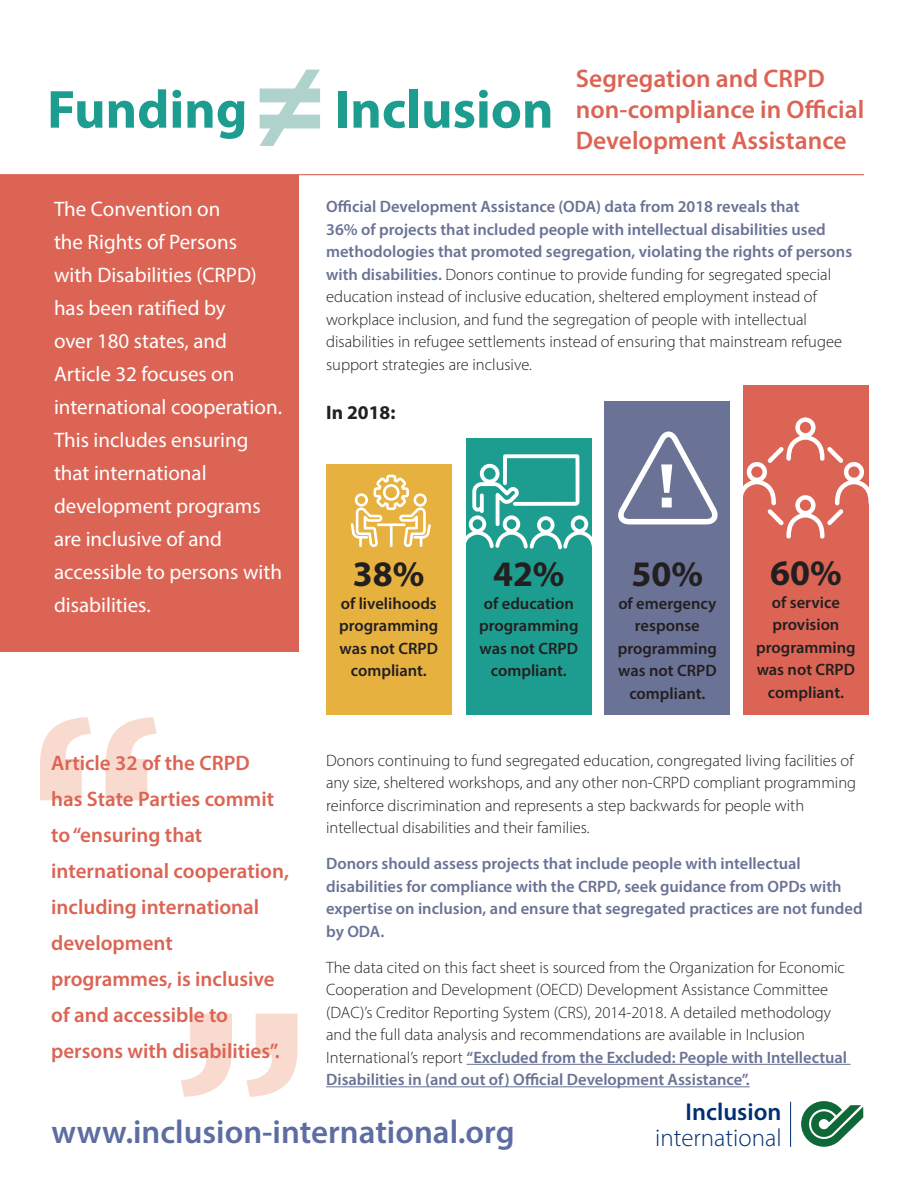
<style>
.page{position:relative;width:918px;height:1188px;background:#fff}
.page>*{position:absolute;margin:0;border:0;box-sizing:border-box;transform-origin:0 0}
.body{font:700 258px "Gotham";color:#f8dacf}
.body-2{font:700 100.5px "Gotham";color:#afd2cd;scale:1.27 1}
.body-3{font:700 82.5px "Gotham";color:#afd2cd;scale:1.28 1}
.body-4{font:700 61.5px "Gotham";color:#fff}
.t1{font:700 54px "Myriad Pro";color:#1d9d8f}
.body-5{font:700 36px "Myriad Pro";color:#231f20}
.t2{font:600 33px "Myriad Pro";color:#5d6da2}
.sub_sub{font:600 25.5px/30.6px "Myriad Pro";color:#dc6454}
.t3{font:300 24.9px "Myriad Pro";color:#002f73}
.t4{font:600 24.45px "Myriad Pro";color:#002f73}
.body-6{font:21px/33px "Myriad Pro";color:#fff}
.body-7{font:600 21px/36px "Myriad Pro";color:#dc6454}
.body-8{font:700 19.5px "Myriad Pro";color:#231f20}
.body-9{font:300 16.5px/22.5px "Myriad Pro";color:#231f20}
.body-10{font:600 16.5px/22.5px "Myriad Pro";color:#6a7295}
.body-11{font:600 16.5px/22.5px "Myriad Pro";color:#231f20;text-align:center}
.s1{font-weight:600;color:#6a7295}
</style>
<div class="page">
<hr style="left:467px;top:1064px;width:384px;height:1px;background:#6a7295">
<hr style="left:326px;top:1086px;width:424px;height:1px;background:#6a7295">
<div style="left:0;top:175px;width:298px;height:477px;background:#dc6454"></div>
<div style="left:326px;top:464px;width:125px;height:251px;background:#e6b13f"></div>
<div style="left:466px;top:438px;width:125px;height:277px;background:#1d9d8f"></div>
<div style="left:605px;top:402px;width:125px;height:313px;background:#6a7295"></div>
<div style="left:743px;top:385px;width:126px;height:330px;background:#dc6454"></div>
<svg style="left:618px;top:432px;width:100px;height:93px"></svg>
<svg style="left:351px;top:475px;width:80px;height:72px"></svg>
<svg style="left:466px;top:454px;width:126px;height:95px"></svg>
<svg style="left:743px;top:417px;width:126px;height:122px"></svg>
<svg style="left:801px;top:1101px;width:62px;height:46px"></svg>
<hr style="left:790px;top:1102px;width:1px;height:45px;background:#002f73">
<hr style="left:0;top:174px;width:864px;height:1px;background:#dc6454">
<p class="body-3" style="left:263px;top:58px;width:45px">/</p>
<p class="body-2" style="left:249px;top:50px;width:66px">=</p>
<p class="t1" style="left:47px;top:74px;width:202px">Funding</p>
<p class="t1" style="left:335px;top:74px;width:220px">Inclusion</p>
<p class="sub_sub" style="left:576px;top:63px;width:290px">Segregation and CRPD non-compliance in Official</p>
<p class="sub_sub" style="left:576px;top:124px;width:273px">Development Assistance</p>
<p class="body-6" style="left:54px;top:192px;width:230px">The Convention on<br>the Rights of Persons<br>with Disabilities (CRPD) has been ratified by<br>over 180 states, and<br>Article 32 focuses on international cooperation.<br>This includes ensuring that international development programs are inclusive of and accessible to persons with disabilities.</p>
<p class="body" style="left:25px;top:659px;width:141px">“</p>
<p class="body-7" style="left:51px;top:744px;width:239px">Article 32 of the CRPD<br>has State Parties commit to “ensuring that international cooperation, including international development programmes, is inclusive of and accessible to persons with disabilities”.</p>
<p class="body" style="left:312px;top:1155px;width:141px;rotate:-180deg">“</p>
<p class="body-9" style="left:326px;top:195px;width:528px"><span class="s1">Official Development Assistance (ODA) data from 2018 reveals that<br>36% of projects that included people with intellectual disabilities used methodologies that promoted segregation, violating the rights of persons with disabilities.</span> Donors continue to provide funding for segregated special education instead of inclusive education, sheltered employment instead of workplace inclusion, and fund the segregation of people with intellectual disabilities in refugee settlements instead of ensuring that mainstream refugee support strategies are inclusive.</p>
<p class="body-8" style="left:326px;top:400px;width:71px">In 2018:</p>
<p class="body-5" style="left:353px;top:551px;width:73px">38%</p>
<p class="body-11" style="left:339px;top:592px;width:101px">of livelihoods programming was not CRPD compliant.</p>
<p class="body-5" style="left:493px;top:551px;width:73px">42%</p>
<p class="body-11" style="left:479px;top:592px;width:101px">of education programming was not CRPD compliant.</p>
<p class="body-4" style="left:657px;top:450px;width:21px">!</p>
<p class="body-5" style="left:632px;top:550px;width:73px">50%</p>
<p class="body-11" style="left:618px;top:591px;width:101px">of emergency response programming was not CRPD compliant.</p>
<p class="body-5" style="left:770px;top:550px;width:73px">60%</p>
<p class="body-11" style="left:756px;top:591px;width:101px">of service provision programming was not CRPD compliant.</p>
<p class="body-9" style="left:326px;top:749px;width:532px">Donors continuing to fund segregated education, congregated living facilities of any size, sheltered workshops, and any other non-CRPD compliant programming reinforce discrimination and represents a step backwards for people with intellectual disabilities and their families.</p>
<p class="body-10" style="left:326px;top:852px;width:538px">Donors should assess projects that include people with intellectual disabilities for compliance with the CRPD, seek guidance from OPDs with expertise on inclusion, and ensure that segregated practices are not funded by ODA.</p>
<p class="body-9" style="left:326px;top:956px;width:523px">The data cited on this fact sheet is sourced from the Organization for Economic Cooperation and Development (OECD) Development Assistance Committee (DAC)’s Creditor Reporting System (CRS), 2014-2018. A detailed methodology and the full data analysis and recommendations are available in Inclusion International’s report <span class="s1">“Excluded from the Excluded: People with Intellectual Disabilities in (and out of) Official Development Assistance”.</span></p>
<p class="t4" style="left:686px;top:1096px;width:97px">Inclusion</p>
<p class="t2" style="left:52px;top:1111px;width:465px">www.inclusion-international.org</p>
<p class="t3" style="left:655px;top:1123px;width:128px">international</p>
</div>
